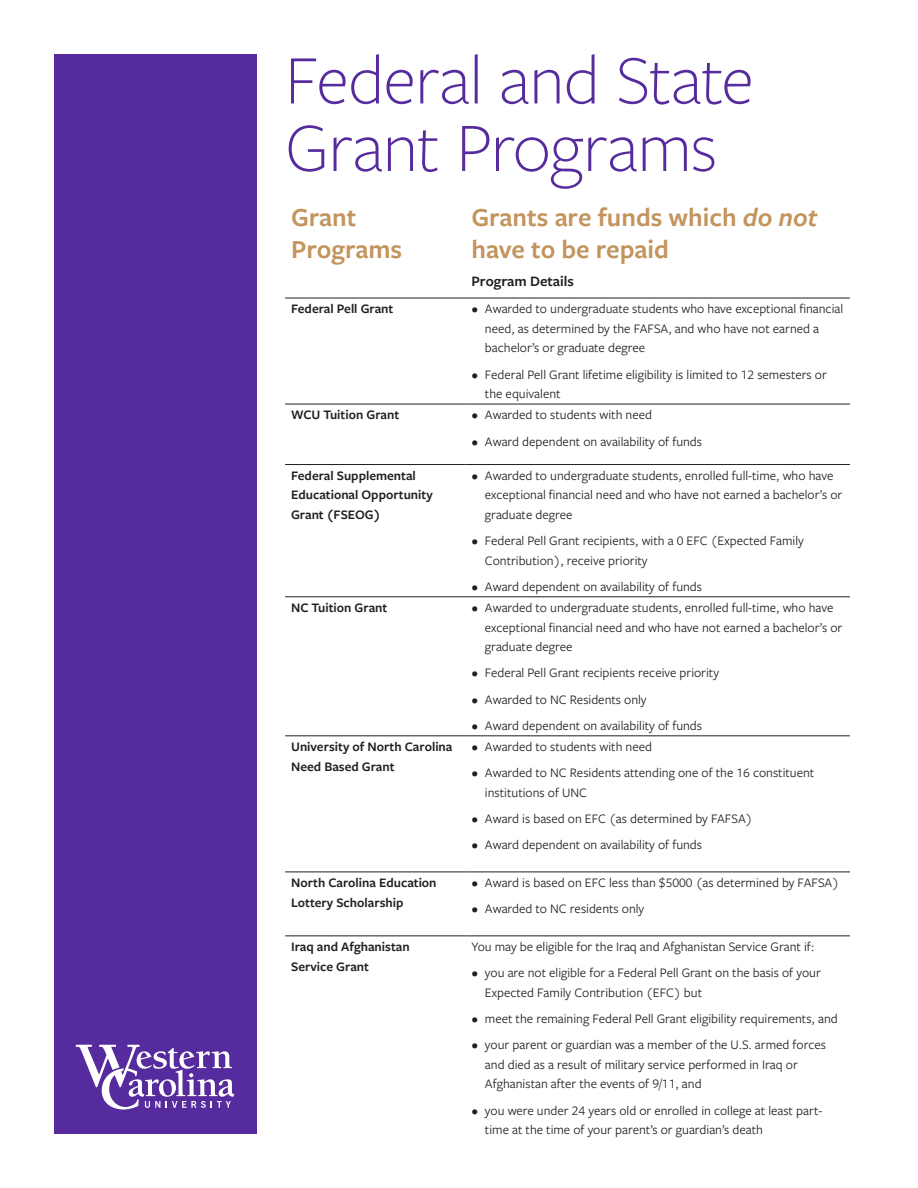
<style>
.page{position:relative;width:918px;height:1188px;background:#fff}
.page>*{position:absolute;margin:0;border:0;box-sizing:border-box;transform-origin:0 0}
.t1{font:300 72px/67.5px "Freight Sans Pro";letter-spacing:-.015em;color:#552b9d}
.t2{font:600 27px/32.4px "Freight Sans Pro";color:#c3945d}
.t3{font:600 15px "Freight Sans Pro";color:#231f20}
.t4{font:13.5px/19.5px "Freight Sans Pro";color:#231f20}
.t5{font:600 13.5px/19.5px "Freight Sans Pro";color:#231f20}
.s1{font-style:italic}
</style>
<div class="page">
<div style="left:54px;top:54px;width:202px;height:1080px;background:#552b9d"></div>
<svg style="left:76px;top:1045px;width:159px;height:65px"></svg>
<hr style="left:285px;top:298px;width:180px;height:1px;background:#231f20">
<hr style="left:465px;top:298px;width:385px;height:1px;background:#231f20">
<hr style="left:285px;top:404px;width:180px;height:1px;background:#231f20">
<hr style="left:465px;top:404px;width:385px;height:1px;background:#231f20">
<hr style="left:285px;top:464px;width:180px;height:1px;background:#231f20">
<hr style="left:465px;top:464px;width:385px;height:1px;background:#231f20">
<hr style="left:285px;top:597px;width:180px;height:1px;background:#231f20">
<hr style="left:465px;top:597px;width:385px;height:1px;background:#231f20">
<hr style="left:285px;top:736px;width:180px;height:1px;background:#231f20">
<hr style="left:465px;top:736px;width:385px;height:1px;background:#231f20">
<hr style="left:285px;top:872px;width:180px;height:1px;background:#231f20">
<hr style="left:465px;top:872px;width:385px;height:1px;background:#231f20">
<hr style="left:285px;top:936px;width:180px;height:1px;background:#231f20">
<hr style="left:465px;top:936px;width:385px;height:1px;background:#231f20">
<p class="t1" style="left:285px;top:43px;width:471px">Federal and State<br>Grant Programs</p>
<p class="t2" style="left:291px;top:200px;width:67px">Grant</p>
<p class="t2" style="left:291px;top:232px;width:113px">Programs</p>
<p class="t2" style="left:471px;top:200px;width:348px">Grants are funds which <span class="s1">do not </span>have to be repaid</p>
<p class="t3" style="left:471px;top:271px;width:104px">Program Details</p>
<p class="t5" style="left:291px;top:299px;width:104px">Federal Pell Grant</p>
<p class="t4" style="left:485px;top:299px;width:360px;text-indent:-14px">• Awarded to undergraduate students who have exceptional financial need, as determined by the FAFSA, and who have not earned a bachelor’s or graduate degree</p>
<p class="t4" style="left:485px;top:364px;width:343px;text-indent:-14px">• Federal Pell Grant lifetime eligibility is limited to 12 semesters or the equivalent</p>
<p class="t5" style="left:291px;top:405px;width:110px">WCU Tuition Grant</p>
<p class="t4" style="left:471px;top:405px;width:182px">• Awarded to students with need</p>
<p class="t4" style="left:471px;top:431px;width:232px">• Award dependent on availability of funds</p>
<p class="t5" style="left:291px;top:465px;width:126px">Federal Supplemental</p>
<p class="t5" style="left:291px;top:485px;width:143px">Educational Opportunity<br>Grant (FSEOG)</p>
<p class="t4" style="left:485px;top:465px;width:359px;text-indent:-14px">• Awarded to undergraduate students, enrolled full-time, who have exceptional financial need and who have not earned a bachelor’s or graduate degree</p>
<p class="t4" style="left:485px;top:530px;width:321px;text-indent:-14px">• Federal Pell Grant recipients, with a 0 EFC (Expected Family<br>Contribution), receive priority</p>
<p class="t4" style="left:471px;top:576px;width:232px">• Award dependent on availability of funds</p>
<p class="t5" style="left:291px;top:598px;width:98px">NC Tuition Grant</p>
<p class="t4" style="left:485px;top:597px;width:359px;text-indent:-14px">• Awarded to undergraduate students, enrolled full-time, who have exceptional financial need and who have not earned a bachelor’s or graduate degree</p>
<p class="t4" style="left:471px;top:663px;width:249px">• Federal Pell Grant recipients receive priority</p>
<p class="t4" style="left:471px;top:689px;width:177px">• Awarded to NC Residents only</p>
<p class="t4" style="left:471px;top:715px;width:232px">• Award dependent on availability of funds</p>
<p class="t5" style="left:291px;top:737px;width:163px">University of North Carolina<br>Need Based Grant</p>
<p class="t4" style="left:471px;top:736px;width:182px">• Awarded to students with need</p>
<p class="t4" style="left:485px;top:763px;width:331px;text-indent:-14px">• Awarded to NC Residents attending one of the 16 constituent institutions of UNC</p>
<p class="t4" style="left:471px;top:808px;width:283px">• Award is based on EFC (as determined by FAFSA)</p>
<p class="t4" style="left:471px;top:835px;width:232px">• Award dependent on availability of funds</p>
<p class="t5" style="left:291px;top:873px;width:147px">North Carolina Education</p>
<p class="t5" style="left:291px;top:892px;width:114px">Lottery Scholarship</p>
<p class="t4" style="left:471px;top:872px;width:369px">• Award is based on EFC less than $5000 (as determined by FAFSA)</p>
<p class="t4" style="left:471px;top:899px;width:174px">• Awarded to NC residents only</p>
<p class="t5" style="left:291px;top:937px;width:120px">Iraq and Afghanistan</p>
<p class="t5" style="left:291px;top:956px;width:79px">Service Grant</p>
<p class="t4" style="left:471px;top:936px;width:344px">You may be eligible for the Iraq and Afghanistan Service Grant if:</p>
<p class="t4" style="left:485px;top:963px;width:337px;text-indent:-14px">• you are not eligible for a Federal Pell Grant on the basis of your<br>Expected Family Contribution (EFC) but</p>
<p class="t4" style="left:471px;top:1008px;width:368px">• meet the remaining Federal Pell Grant eligibility requirements, and</p>
<p class="t4" style="left:485px;top:1035px;width:343px;text-indent:-14px">• your parent or guardian was a member of the U.S. armed forces and died as a result of military service performed in Iraq or<br>Afghanistan after the events of 9/11, and</p>
<p class="t4" style="left:485px;top:1100px;width:339px;text-indent:-14px">• you were under 24 years old or enrolled in college at least part&shy;time at the time of your parent’s or guardian’s death</p>
</div>
